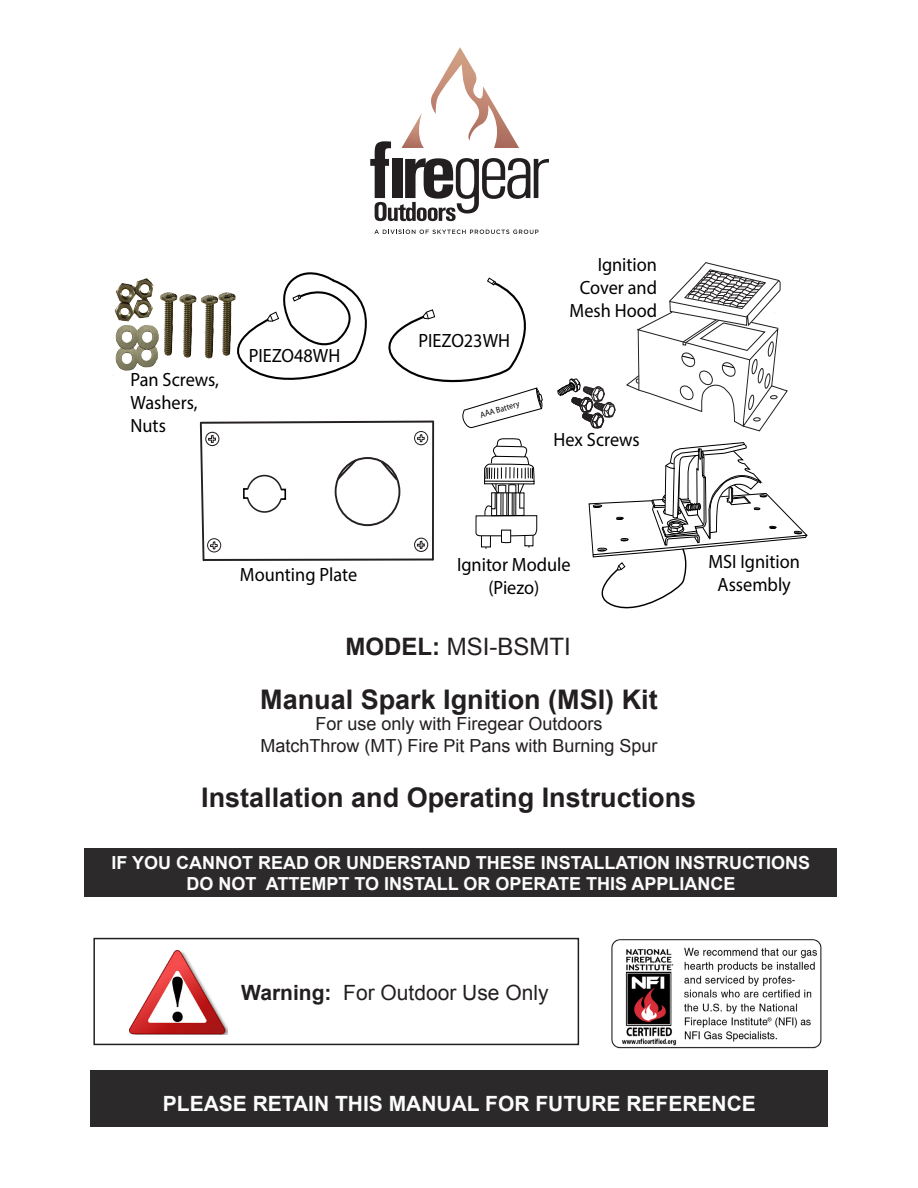
<style>
.page{position:relative;width:918px;height:1188px;background:#fff}
.page>*{position:absolute;margin:0;border:0;box-sizing:border-box;transform-origin:0 0}
.t1{font:700 27px "Arial";color:#231f20}
.t2{font:24px "Arial";color:#231f20}
.t3{font:700 21px "Arial";color:#fcfcfc}
.t4{font:21px "Arial";color:#231f20}
.t5{font:19.2px/23.1px "Myriad Pro";color:#000;text-align:center;scale:.95 1}
.t6{font:700 18px "Arial";color:#fcfcfc}
.t7{font:18px "Arial";color:#231f20}
.t8{font:8.4px "Myriad Pro";color:#000;scale:.96 1}
.s1{font-weight:700}
</style>
<div class="page">
<div style="left:85px;top:849px;width:752px;height:48px;background:#2c2a2b"></div>
<img style="left:129px;top:950px;width:98px;height:84px">
<div style="left:93px;top:938px;width:486px;height:107px;border:2px solid #231f20"></div>
<div style="left:90px;top:1070px;width:738px;height:57px;background:#2b292a"></div>
<img style="left:611px;top:939px;width:211px;height:110px">
<svg style="left:370px;top:47px;width:179px;height:174px"></svg>
<svg style="left:374px;top:230px;width:165px;height:4px"></svg>
<svg style="left:557px;top:262px;width:251px;height:347px"></svg>
<img style="left:113px;top:278px;width:84px;height:98px">
<svg style="left:199px;top:272px;width:344px;height:290px"></svg>
<div style="left:280px;top:489px;width:6px;height:11px;border:2px solid #000"></div>
<div style="left:243px;top:488px;width:6px;height:11px;border:2px solid #000"></div>
<p class="t5" style="left:131px;top:367px;width:95px;text-align:left">Pan Screws,<br>Washers,<br>Nuts</p>
<p class="t5" style="left:249px;top:344px;width:98px">PIEZO48WH</p>
<p class="t5" style="left:419px;top:329px;width:98px">PIEZO23WH</p>
<p class="t8" style="left:479px;top:410px;width:44px;rotate:-17deg">AAA Battery</p>
<p class="t5" style="left:570px;top:253px;width:94px;text-align:right">Ignition<br>Cover and<br>Mesh Hood</p>
<p class="t5" style="left:554px;top:428px;width:92px">Hex Screws</p>
<p class="t5" style="left:240px;top:563px;width:125px">Mounting Plate</p>
<p class="t5" style="left:457px;top:552px;width:121px">Ignitor Module (Piezo)</p>
<p class="t5" style="left:709px;top:550px;width:98px">MSI Ignition<br>Assembly</p>
<p class="t2" style="left:345px;top:631px;width:227px"><span class="s1">MODEL:</span> MSI-BSMTI</p>
<p class="t1" style="left:260px;top:681px;width:399px">Manual Spark Ignition (MSI) Kit</p>
<p class="t7" style="left:315px;top:712px;width:289px">For use only with Firegear Outdoors</p>
<p class="t7" style="left:260px;top:734px;width:399px">MatchThrow (MT) Fire Pit Pans with Burning Spur</p>
<p class="t1" style="left:201px;top:779px;width:497px">Installation and Operating Instructions</p>
<p class="t6" style="left:112px;top:851px;width:700px">IF YOU CANNOT READ OR UNDERSTAND THESE INSTALLATION INSTRUCTIONS</p>
<p class="t6" style="left:186px;top:872px;width:551px">DO NOT ATTEMPT TO INSTALL OR OPERATE THIS APPLIANCE</p>
<p class="t4" style="left:241px;top:979px;width:309px"><span class="s1">Warning:</span> For Outdoor Use Only</p>
<p class="t3" style="left:163px;top:1090px;width:595px">PLEASE RETAIN THIS MANUAL FOR FUTURE REFERENCE</p>
</div>
